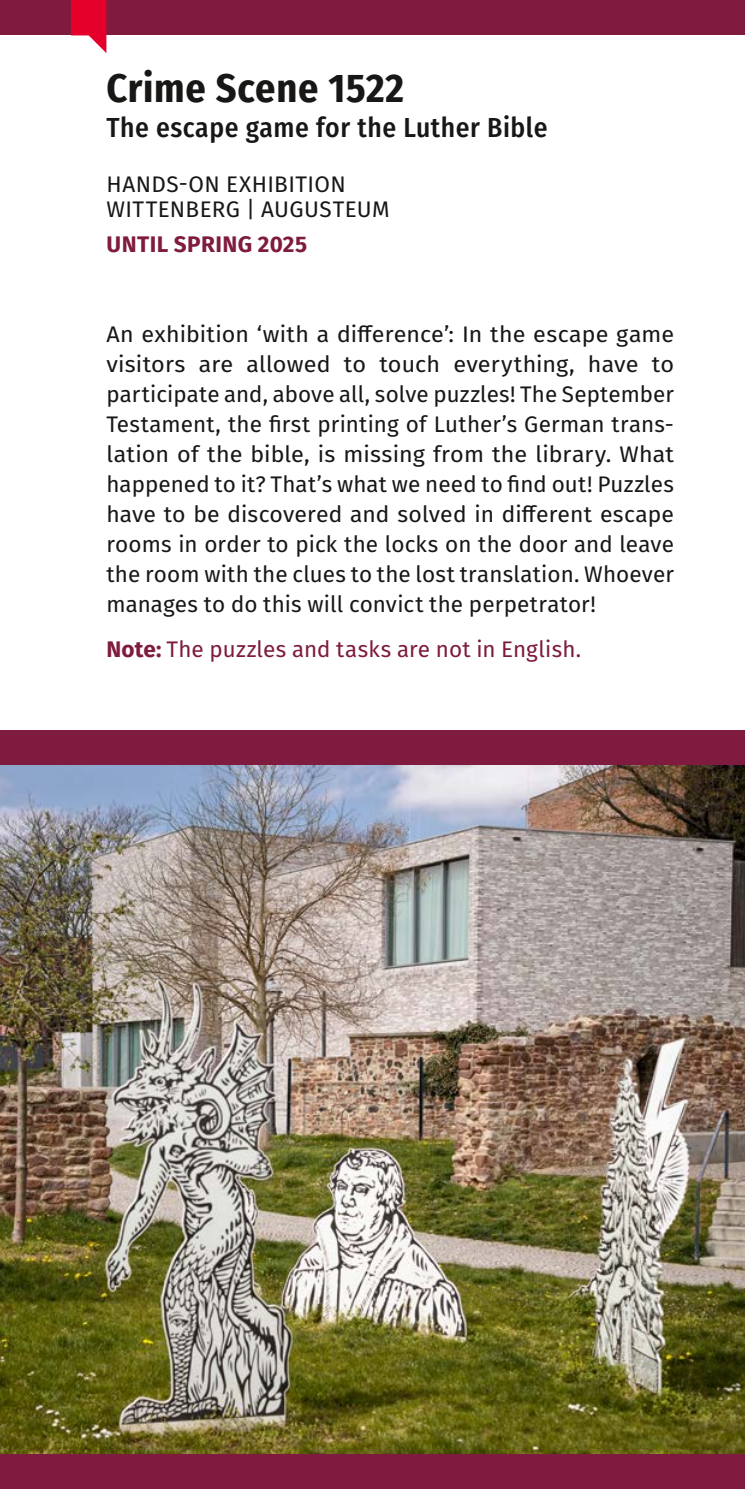
<style>
.page{position:relative;width:745px;height:1489px;background:#fff}
.page>*{position:absolute;margin:0;border:0;box-sizing:border-box;transform-origin:0 0}
.t1{font:700 40px "Fira Sans Condensed";letter-spacing:.02em;color:#181716}
.t2{font:500 27.5px "Fira Sans Condensed";letter-spacing:.02em;color:#181716}
.t3{font:22.5px/30px "Fira Sans";letter-spacing:.01em;color:#181716}
.t4{font:22.5px "Fira Sans";letter-spacing:.005em;color:#7e1b3f}
.t5{font:700 22.5px "Fira Sans";letter-spacing:.02em;color:#7e1b3f}
.s1{font-weight:700}
</style>
<div class="page">
<div style="left:0;top:0;width:744px;height:1488px;background:#7e1b3f"></div>
<hr style="left:744px;top:0;width:1px;height:1488px;background:#7e1b3f">
<div style="left:0;top:35px;width:744px;height:695px;background:#fff"></div>
<img style="left:0;top:765px;width:744px;height:688px">
<hr style="left:744px;top:35px;width:1px;height:695px;background:#b1b2b3">
<svg style="left:71px;top:0;width:35px;height:53px"></svg>
<h1 class="t1" style="left:106px;top:54px;width:299px">Crime Scene 1522</h1>
<p class="t2" style="left:106px;top:105px;width:442px">The escape game for the Luther Bible</p>
<p class="t3" style="left:106px;top:171px;width:284px;line-height:25px">HANDS-ON EXHIBITION<br>WITTENBERG | AUGUSTEUM</p>
<p class="t5" style="left:106px;top:225px;width:202px">UNTIL SPRING 2025</p>
<p class="t3" style="left:106px;top:318px;width:568px;text-align:justify">An exhibition ‘with a difference’: In the escape game visitors are allowed to touch everything, have to participate and, above all, solve puzzles! The September Testament, the first printing of Luther’s German trans&shy;lation of the bible, is missing from the library. What happened to it? That’s what we need to find out! Puzzles have to be discovered and solved in different escape rooms in order to pick the locks on the door and leave the room with the clues to the lost translation. Whoever manages to do this will convict the perpetrator!</p>
<p class="t4" style="left:106px;top:632px;width:476px"><span class="s1">Note:</span> The puzzles and tasks are not in English.</p>
</div>
